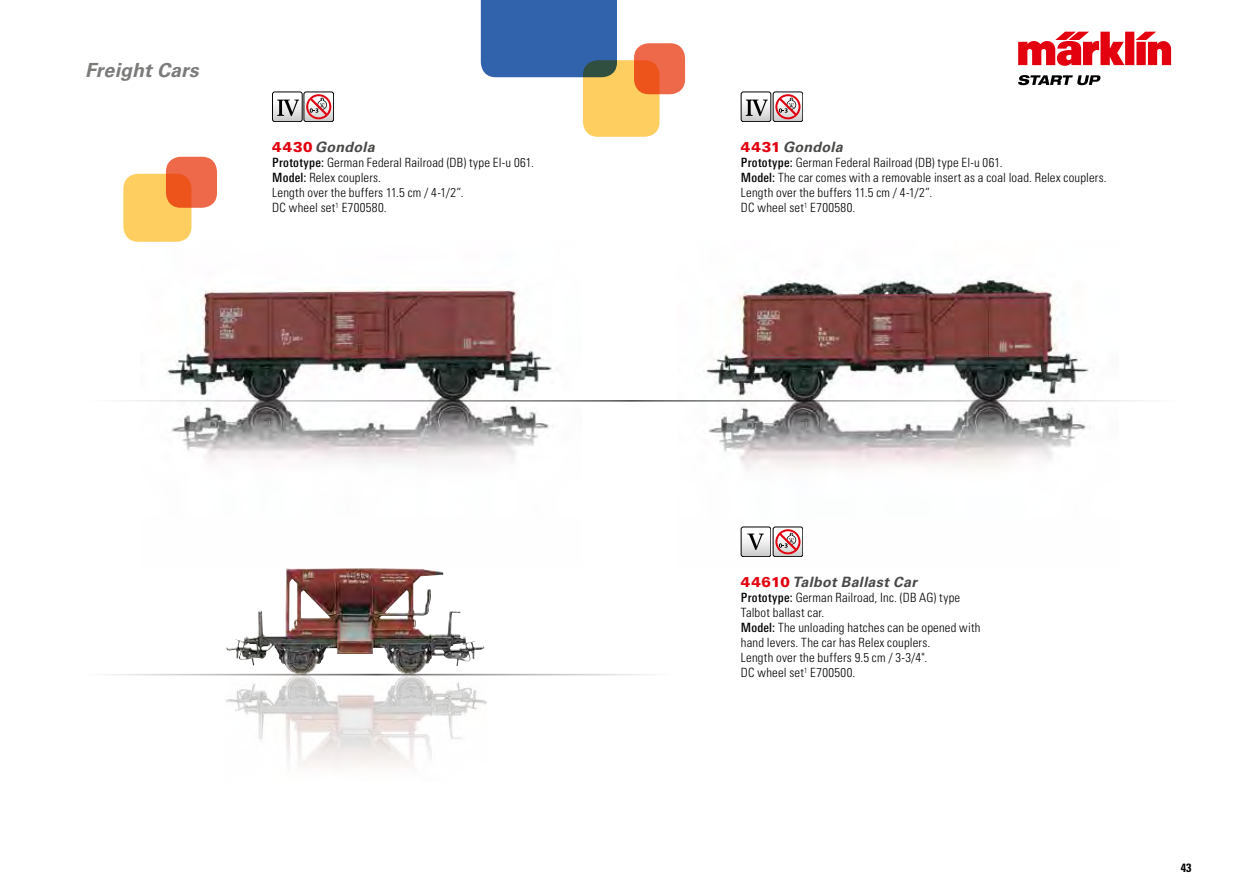
<style>
.page{position:relative;width:1234px;height:893px;background:#fff}
.page>*{position:absolute;margin:0;border:0;box-sizing:border-box;transform-origin:0 0}
.t1{font:italic 700 19.5px "Univers LT Std";letter-spacing:.005em;color:#7b7b7a}
.t2{font:italic 700 14.25px "Univers LT Std";letter-spacing:.025em;color:#494948}
.t3{font:300 condensed 12.75px/15px "Univers LT Std";letter-spacing:.015em;color:#000}
.t4{font:700 condensed 12px "Univers LT Std";color:#000}
.s1{font-weight:900;font-style:normal;color:#e3000f}
.s2{font-family:"Univers Next Pro";font-weight:500}
</style>
<div class="page">
<svg style="left:1018px;top:75px;width:82px;height:10px"></svg>
<svg style="left:1018px;top:32px;width:152px;height:34px"></svg>
<div style="left:480px;top:0;width:137px;height:77px;background:#3162ac"></div>
<div style="left:583px;top:60px;width:76px;height:77px;background:#fece60;border-radius:15px"></div>
<div style="left:123px;top:174px;width:68px;height:68px;background:#fece60;border-radius:15px"></div>
<svg style="left:634px;top:43px;width:51px;height:51px;background:#ec633c"></svg>
<svg style="left:166px;top:157px;width:51px;height:51px;background:#ec633b"></svg>
<img style="left:677px;top:277px;width:440px;height:280px">
<img style="left:140px;top:240px;width:441px;height:223px">
<img style="left:225px;top:675px;width:262px;height:92px">
<img style="left:225px;top:579px;width:259px;height:95px">
<div style="left:304px;top:92px;width:30px;height:30px;border:1px solid #000;border-radius:2px"></div>
<svg style="left:272px;top:92px;width:61px;height:30px"></svg>
<div style="left:740px;top:92px;width:30px;height:30px;border:1px solid #000;border-radius:2px"></div>
<svg style="left:741px;top:92px;width:61px;height:30px"></svg>
<div style="left:740px;top:527px;width:30px;height:30px;border:1px solid #000;border-radius:2px"></div>
<svg style="left:741px;top:527px;width:61px;height:30px"></svg>
<h1 class="t1" style="left:85px;top:58px;width:115px">Freight Cars</h1>
<p class="t2" style="left:272px;top:138px;width:104px"><span class="s1">4430</span>Gondola</p>
<p class="t3" style="left:272px;top:155px;width:263px"><span class="s2">Prototype:</span> German Federal Railroad (DB) type El-u 061.<br><span class="s2">Model:</span> Relex couplers.<br>Length over the buffers 11.5 cm / 4-1/2”.<br>DC wheel set<sup>1</sup> E700580.</p>
<p class="t2" style="left:740px;top:138px;width:103px"><span class="s1">4431</span>Gondola</p>
<p class="t3" style="left:740px;top:155px;width:367px"><span class="s2">Prototype:</span> German Federal Railroad (DB) type El-u 061.<br><span class="s2">Model:</span> The car comes with a removable insert as a coal load. Relex couplers.<br>Length over the buffers 11.5 cm / 4-1/2”.<br>DC wheel set<sup>1</sup> E700580.</p>
<p class="t2" style="left:740px;top:573px;width:177px"><span class="s1">44610</span> Talbot Ballast Car</p>
<p class="t3" style="left:740px;top:590px;width:241px"><span class="s2">Prototype:</span> German Railroad, Inc. (DB AG) type Talbot ballast car.<br><span class="s2">Model:</span> The unloading hatches can be opened with hand levers. The car has Relex couplers.<br>Length over the buffers 9.5 cm / 3-3/4".<br>DC wheel set<sup>1</sup> E700500.</p>
<p class="t4" style="left:1180px;top:860px;width:12px">43</p>
</div>
